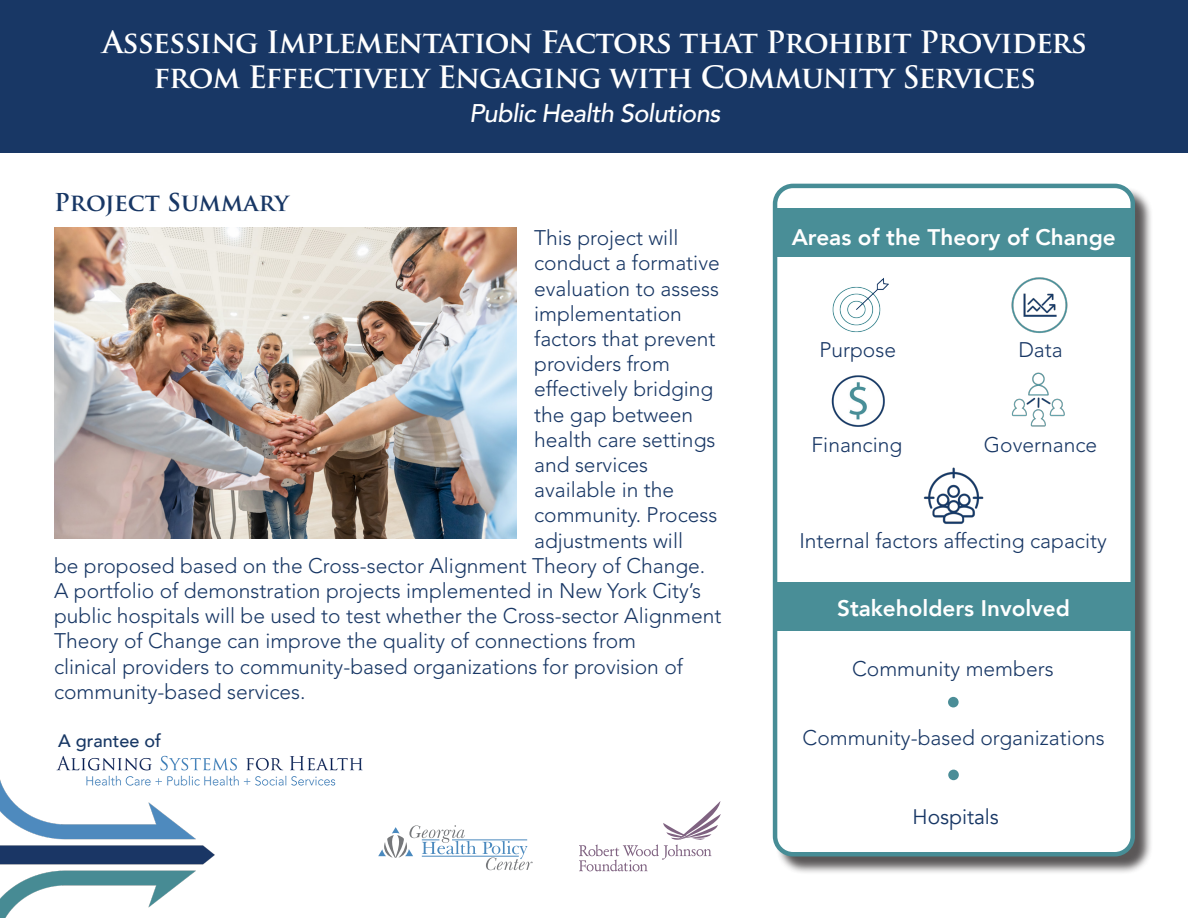
<style>
.page{position:relative;width:1188px;height:918px;background:#fff}
.page>*{position:absolute;margin:0;border:0;box-sizing:border-box;transform-origin:0 0}
.t1{font:700 30px/34.5px "Trajan Pro";letter-spacing:-.025em;color:#fff;text-align:center}
.t2{font:italic 500 25.5px "Avenir";letter-spacing:-.025em;color:#fff}
.t3{font:700 24px "Trajan Pro";color:#183765}
.t4{font:800 22.5px "Avenir";color:#fff}
.t5{font:300 21px "Avenir LT Std";color:#183765}
.t6{font:21px "Avenir";color:#183765}
.t7{font:500 18px "Avenir";color:#173764}
</style>
<div class="page">
<div style="left:0;top:0;width:1188px;height:152px;background:#183765"></div>
<svg style="left:483px;top:841px;width:50px;height:29px"></svg>
<svg style="left:378px;top:825px;width:98px;height:33px"></svg>
<hr style="left:452px;top:840px;width:75px;height:1px;background:#4a89be">
<hr style="left:422px;top:856px;width:97px;height:1px;background:#4a89be">
<svg style="left:579px;top:801px;width:142px;height:70px"></svg>
<div style="left:775px;top:186px;width:379px;height:689px;background:#231f20;opacity:.75"></div>
<div style="left:775px;top:186px;width:358px;height:668px;background:#fff;border-radius:18px"></div>
<div style="left:773px;top:184px;width:362px;height:672px;border:4px solid #478d96;border-radius:18px"></div>
<div style="left:774px;top:582px;width:360px;height:48px;background:#498e97"></div>
<div style="left:776px;top:209px;width:356px;height:48px;background:#498e97"></div>
<div style="left:948px;top:697px;width:11px;height:10px;background:#4b8d97;border-radius:50%"></div>
<div style="left:948px;top:770px;width:11px;height:10px;background:#4b8d97;border-radius:50%"></div>
<img style="left:54px;top:228px;width:463px;height:310px">
<img style="left:0;top:779px;width:214px;height:139px">
<img style="left:55px;top:755px;width:308px;height:34px">
<img style="left:923px;top:467px;width:61px;height:57px">
<img style="left:1011px;top:277px;width:57px;height:56px">
<img style="left:831px;top:375px;width:54px;height:52px">
<img style="left:1011px;top:372px;width:54px;height:55px">
<img style="left:832px;top:277px;width:57px;height:56px">
<p class="t1" style="left:103px;top:25px;width:986px">Assessing Implementation Factors that Prohibit Providers from Effectively Engaging with Community Services</p>
<p class="t2" style="left:469px;top:98px;width:253px">Public Health Solutions</p>
<p class="t3" style="left:54px;top:187px;width:236px">Project Summary</p>
<p class="t5" style="left:534px;top:226px;width:146px">This project will</p>
<p class="t5" style="left:534px;top:251px;width:187px">conduct a formative</p>
<p class="t5" style="left:534px;top:276px;width:186px">evaluation to assess</p>
<p class="t5" style="left:534px;top:301px;width:149px">implementation</p>
<p class="t5" style="left:534px;top:326px;width:183px">factors that prevent</p>
<p class="t5" style="left:534px;top:352px;width:137px">providers from</p>
<p class="t5" style="left:534px;top:377px;width:181px">effectively bridging</p>
<p class="t5" style="left:534px;top:402px;width:161px">the gap between</p>
<p class="t5" style="left:534px;top:427px;width:183px">health care settings</p>
<p class="t5" style="left:534px;top:452px;width:115px">and services</p>
<p class="t5" style="left:534px;top:478px;width:142px">available in the</p>
<p class="t5" style="left:534px;top:503px;width:185px">community. Process</p>
<p class="t5" style="left:534px;top:528px;width:150px">adjustments will</p>
<p class="t5" style="left:54px;top:553px;width:653px">be proposed based on the Cross-sector Alignment Theory of Change.</p>
<p class="t5" style="left:54px;top:578px;width:649px">A portfolio of demonstration projects implemented in New York City’s</p>
<p class="t5" style="left:54px;top:604px;width:669px">public hospitals will be used to test whether the Cross-sector Alignment</p>
<p class="t5" style="left:54px;top:629px;width:584px">Theory of Change can improve the quality of connections from</p>
<p class="t5" style="left:54px;top:654px;width:631px">clinical providers to community-based organizations for provision of</p>
<p class="t5" style="left:54px;top:679px;width:253px">community-based services.</p>
<p class="t7" style="left:58px;top:725px;width:105px">A grantee of</p>
<p class="t4" style="left:792px;top:219px;width:326px">Areas of the Theory of Change</p>
<p class="t5" style="left:819px;top:337px;width:78px">Purpose</p>
<p class="t5" style="left:1018px;top:337px;width:46px">Data</p>
<p class="t5" style="left:812px;top:432px;width:92px">Financing</p>
<p class="t5" style="left:984px;top:432px;width:115px">Governance</p>
<p class="t5" style="left:800px;top:528px;width:309px">Internal factors affecting capacity</p>
<p class="t4" style="left:837px;top:591px;width:234px">Stakeholders Involved</p>
<p class="t5" style="left:852px;top:657px;width:203px">Community members</p>
<p class="t5" style="left:803px;top:725px;width:304px">Community-based organizations</p>
<p class="t6" style="left:913px;top:804px;width:88px">Hospitals</p>
</div>
